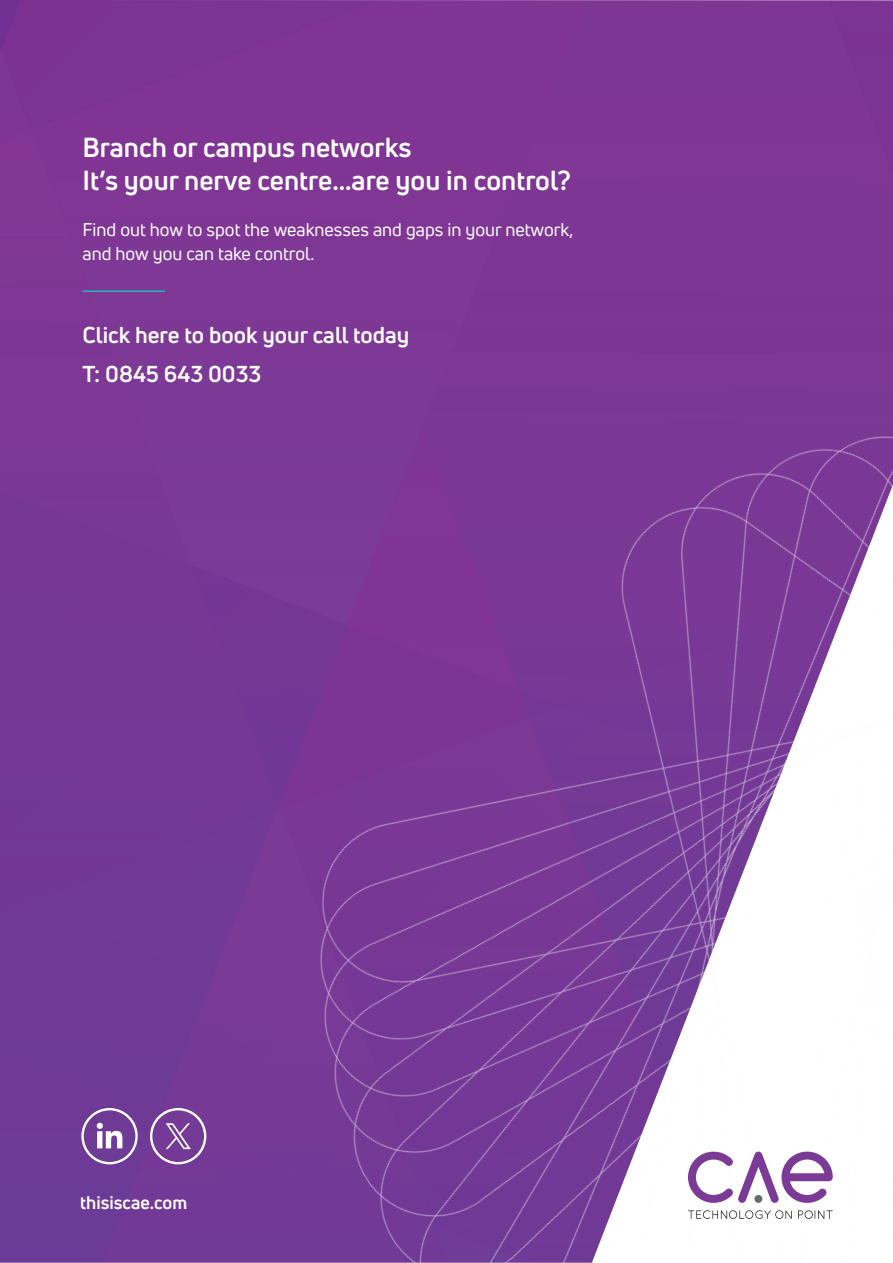
<style>
.page{position:relative;width:893px;height:1263px;background:#fff}
.page>*{position:absolute;margin:0;border:0;box-sizing:border-box;transform-origin:0 0}
.t1{font:700 27px/32.4px "Uni Neue";color:#fff}
.t2{font:700 22.5px/39px "Uni Neue";color:#fff}
.t3{font:18px/24px "Uni Neue";color:#fff}
.t4{font:700 18px "Uni Neue";color:#fff}
</style>
<div class="page">
<img style="left:0;top:2px;width:893px;height:1261px">
<hr style="left:82px;top:290px;width:83px;height:2px;background:#20bcb0">
<div style="left:150px;top:1108px;width:56px;height:56px;border:2px solid #fff;border-radius:50%"></div>
<svg style="left:166px;top:1123px;width:25px;height:26px"></svg>
<div style="left:81px;top:1108px;width:57px;height:56px;border:2px solid #fff;border-radius:50%"></div>
<svg style="left:97px;top:1123px;width:25px;height:25px"></svg>
<svg style="left:688px;top:1149px;width:145px;height:54px"></svg>
<svg style="left:688px;top:1210px;width:104px;height:9px"></svg>
<svg style="left:798px;top:1210px;width:35px;height:9px"></svg>
<h1 class="t1" style="left:82px;top:131px;width:490px">Branch or campus networks<br>It’s your nerve centre...are you in control?</h1>
<p class="t3" style="left:82px;top:218px;width:492px">Find out how to spot the weaknesses and gaps in your network, and how you can take control.</p>
<p class="t2" style="left:82px;top:315px;width:328px">Click here to book your call today<br>T: 0845 643 0033</p>
<p class="t4" style="left:80px;top:1191px;width:108px">thisiscae.com</p>
</div>
